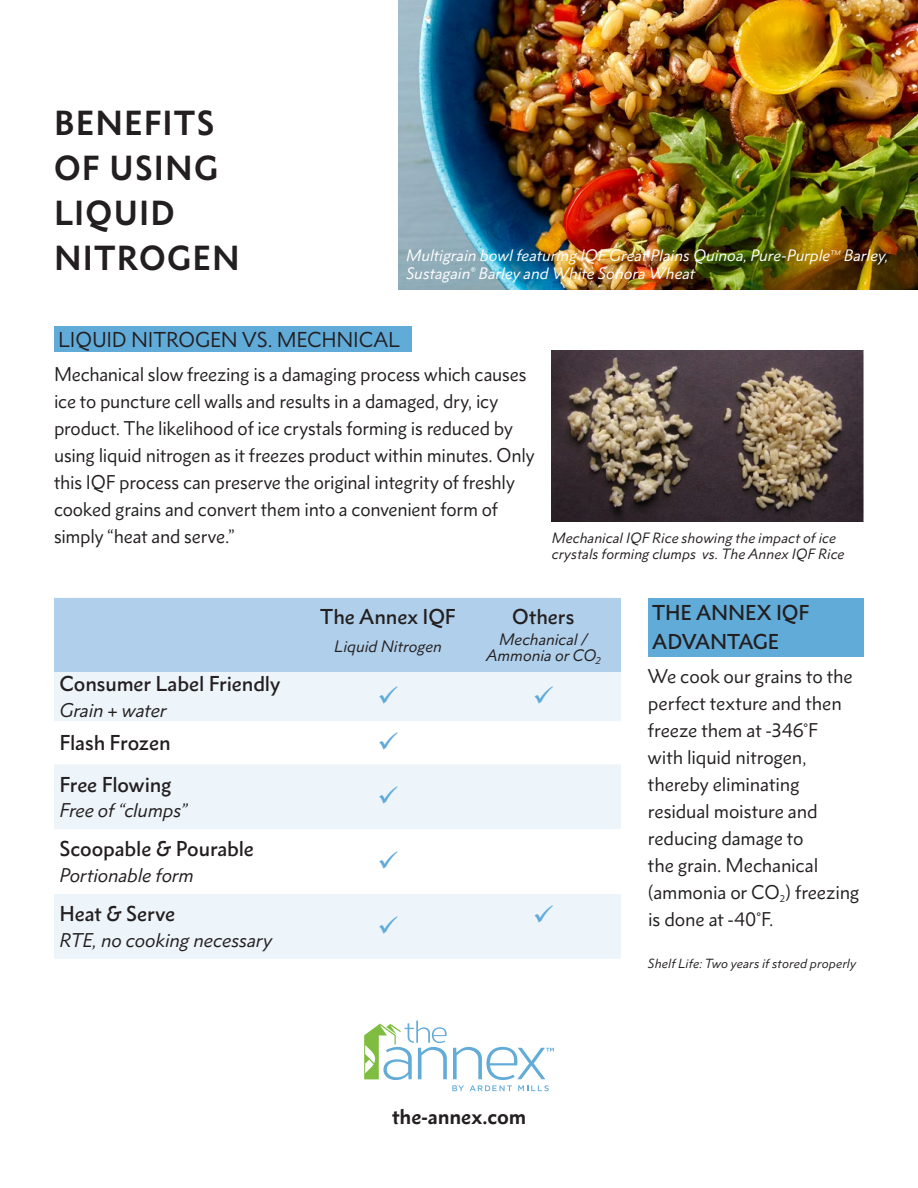
<style>
.page{position:relative;width:918px;height:1188px;background:#fff}
.page>*{position:absolute;margin:0;border:0;box-sizing:border-box;transform-origin:0 0}
.t1{font:700 31.5px/45px "Metro Nova Pro";letter-spacing:.04em;color:#231f20}
.t2{font:500 19.5px/28.5px "Metro Nova Pro";letter-spacing:-.005em;color:#231f20}
.t3{font:19.5px "Metro Nova Pro";letter-spacing:-.01em;color:#231f20}
.t4{font:700 19.5px "Metro Nova Pro";letter-spacing:-.005em;color:#231f20}
.t5{font:18px/27px "Metro Nova Pro";letter-spacing:-.01em;color:#231f20}
.t6{font:italic 18px "Metro Nova Pro";letter-spacing:-.01em;color:#231f20}
.t7{font:italic 15px "Metro Nova Pro";color:#fff}
.t8{font:italic 15px/16.5px "Metro Nova Pro";color:#231f20;text-align:center}
.t9{font:italic 13.5px/16.2px "Metro Nova Pro";letter-spacing:.005em;color:#231f20}
.t10{font:italic 12px "Metro Nova Pro";letter-spacing:.01em;color:#231f20}
.t11{font:italic 6px "Metro Nova Pro";color:#fff}
</style>
<div class="page">
<img style="left:399px;top:0;width:519px;height:289px">
<div style="left:54px;top:327px;width:357px;height:25px;background:#61abd9"></div>
<div style="left:648px;top:598px;width:216px;height:59px;background:#61abd9"></div>
<svg style="left:364px;top:1021px;width:190px;height:70px"></svg>
<div style="left:54px;top:598px;width:567px;height:74px;background:#b0cfea"></div>
<svg style="left:54px;top:672px;width:567px;height:287px;fill:#edf4fa"></svg>
<img style="left:552px;top:351px;width:312px;height:171px">
<svg style="left:379px;top:686px;width:19px;height:18px"></svg>
<svg style="left:535px;top:686px;width:18px;height:18px"></svg>
<svg style="left:379px;top:732px;width:19px;height:18px"></svg>
<svg style="left:379px;top:786px;width:19px;height:18px"></svg>
<svg style="left:379px;top:851px;width:19px;height:18px"></svg>
<svg style="left:379px;top:916px;width:19px;height:17px"></svg>
<svg style="left:535px;top:905px;width:18px;height:18px"></svg>
<h1 class="t1" style="left:54px;top:100px;width:187px">BENEFITS<br>OF USING<br>LIQUID<br>NITROGEN</h1>
<p class="t7" style="left:406px;top:246px;width:426px">Multigrain bowl featuring IQF Great Plains Quinoa, Pure-Purple</p>
<p class="t11" style="left:830px;top:249px;width:12px">TM</p>
<p class="t7" style="left:844px;top:246px;width:46px">Barley,</p>
<p class="t7" style="left:406px;top:264px;width:291px">Sustagain<sup>®</sup> Barley and White Sonora Wheat</p>
<p class="t3" style="left:58px;top:328px;width:343px">LIQUID NITROGEN VS. MECHNICAL</p>
<p class="t5" style="left:54px;top:361px;width:482px">Mechanical slow freezing is a damaging process which causes ice to puncture cell walls and results in a damaged, dry, icy product. The likelihood of ice crystals forming is reduced by using liquid nitrogen as it freezes product within minutes. Only this IQF process can preserve the original integrity of freshly cooked grains and convert them into a convenient form of simply “heat and serve.”</p>
<p class="t9" style="left:552px;top:529px;width:294px">Mechanical IQF Rice showing the impact of ice crystals forming clumps vs. The Annex IQF Rice</p>
<p class="t2" style="left:59px;top:670px;width:223px">Consumer Label Friendly</p>
<p class="t6" style="left:59px;top:699px;width:109px">Grain + water</p>
<p class="t2" style="left:59px;top:729px;width:113px">Flash Frozen</p>
<p class="t2" style="left:59px;top:770px;width:114px">Free Flowing</p>
<p class="t6" style="left:59px;top:799px;width:129px">Free of “clumps”</p>
<p class="t2" style="left:59px;top:835px;width:196px">Scoopable &amp; Pourable</p>
<p class="t6" style="left:59px;top:864px;width:136px">Portionable form</p>
<p class="t2" style="left:59px;top:899px;width:117px">Heat &amp; Serve</p>
<p class="t6" style="left:59px;top:929px;width:214px">RTE, no cooking necessary</p>
<p class="t2" style="left:320px;top:602px;width:137px">The Annex IQF</p>
<p class="t8" style="left:334px;top:638px;width:109px">Liquid Nitrogen</p>
<p class="t2" style="left:512px;top:602px;width:64px">Others</p>
<p class="t8" style="left:486px;top:631px;width:116px">Mechanical /<br>Ammonia or CO<sub>2</sub></p>
<p class="t2" style="left:652px;top:599px;width:159px">THE ANNEX IQF<br>ADVANTAGE</p>
<p class="t5" style="left:648px;top:662px;width:213px">We cook our grains to the perfect texture and then freeze them at -346˚F<br>with liquid nitrogen, thereby eliminating residual moisture and reducing damage to<br>the grain. Mechanical (ammonia or CO<sub>2</sub>) freezing is done at -40˚F.</p>
<p class="t10" style="left:648px;top:956px;width:210px">Shelf Life: Two years if stored properly</p>
<p class="t4" style="left:392px;top:1104px;width:136px">the-annex.com</p>
</div>
